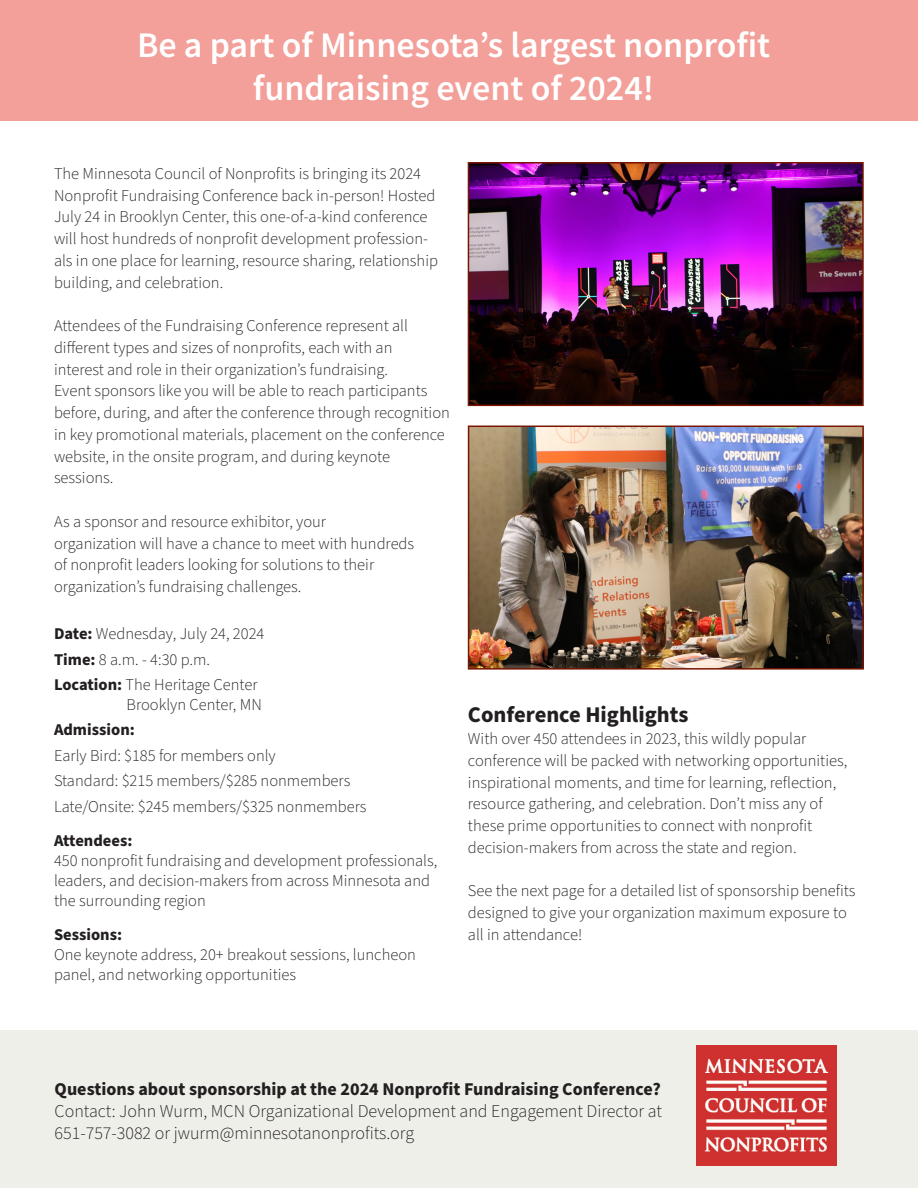
<style>
.page{position:relative;width:918px;height:1188px;background:#fff}
.page>*{position:absolute;margin:0;border:0;box-sizing:border-box;transform-origin:0 0}
.t1{font:600 36px "Source Sans Pro";color:#fff}
.t2{font:700 22.5px "Source Sans Pro";color:#231f20}
.t3{font:300 18px/21.6px "Source Sans Pro";color:#231f20}
.t4{font:700 18px "Source Sans Pro";color:#231f20}
.t5{font:300 16.5px/21.8px "Source Sans Pro";color:#231f20}
.t6{font:700 16.5px "Source Sans Pro";color:#231f20}
.s1{font-weight:700}
</style>
<div class="page">
<div style="left:0;top:1030px;width:918px;height:158px;background:#efefe9"></div>
<img style="left:696px;top:1045px;width:140px;height:120px">
<img style="left:471px;top:165px;width:390px;height:238px">
<div style="left:468px;top:162px;width:396px;height:244px;border:2px solid #791500"></div>
<img style="left:471px;top:429px;width:390px;height:238px">
<div style="left:468px;top:426px;width:396px;height:244px;border:2px solid #791500"></div>
<div style="left:0;top:0;width:918px;height:121px;background:#f39f9a"></div>
<p class="t1" style="left:137px;top:22px;width:635px">Be a part of Minnesota’s largest nonprofit</p>
<p class="t1" style="left:253px;top:65px;width:403px">fundraising event of 2024!</p>
<p class="t5" style="left:54px;top:163px;width:386px">The Minnesota Council of Nonprofits is bringing its 2024<br>Nonprofit Fundraising Conference back in-person! Hosted July 24 in Brooklyn Center, this one-of-a-kind conference will host hundreds of nonprofit development profession&shy;als in one place for learning, resource sharing, relationship building, and celebration.</p>
<p class="t5" style="left:54px;top:315px;width:355px">Attendees of the Fundraising Conference represent all</p>
<p class="t5" style="left:54px;top:337px;width:340px">different types and sizes of nonprofits, each with an</p>
<p class="t5" style="left:54px;top:359px;width:336px">interest and role in their organization’s fundraising.</p>
<p class="t5" style="left:54px;top:381px;width:397px">Event sponsors like you will be able to reach participants before, during, and after the conference through recognition in key promotional materials, placement on the conference website, in the onsite program, and during keynote</p>
<p class="t5" style="left:54px;top:468px;width:61px">sessions.</p>
<p class="t5" style="left:54px;top:511px;width:274px">As a sponsor and resource exhibitor, your</p>
<p class="t5" style="left:54px;top:533px;width:362px">organization will have a chance to meet with hundreds</p>
<p class="t5" style="left:54px;top:555px;width:322px">of nonprofit leaders looking for solutions to their</p>
<p class="t5" style="left:54px;top:576px;width:249px">organization’s fundraising challenges.</p>
<p class="t5" style="left:54px;top:623px;width:212px"><span class="s1">Date:</span> Wednesday, July 24, 2024</p>
<p class="t5" style="left:54px;top:649px;width:158px"><span class="s1">Time:</span> 8 a.m. - 4:30 p.m.</p>
<p class="t5" style="left:54px;top:674px;width:205px"><span class="s1">Location:</span> The Heritage Center</p>
<p class="t5" style="left:127px;top:694px;width:137px">Brooklyn Center, MN</p>
<p class="t5" style="left:54px;top:718px;width:223px;line-height:25.5px"><span class="s1">Admission:<br></span>Early Bird: $185 for members only</p>
<p class="t5" style="left:54px;top:771px;width:298px">Standard: $215 members/$285 nonmembers</p>
<p class="t5" style="left:54px;top:796px;width:314px">Late/Onsite: $245 members/$325 nonmembers</p>
<p class="t6" style="left:54px;top:830px;width:80px">Attendees:</p>
<p class="t5" style="left:54px;top:851px;width:385px;line-height:19.8px">450 nonprofit fundraising and development professionals, leaders, and decision-makers from across Minnesota and the surrounding region</p>
<p class="t6" style="left:54px;top:924px;width:70px">Sessions:</p>
<p class="t5" style="left:54px;top:945px;width:363px;line-height:19.8px">One keynote address, 20+ breakout sessions, luncheon panel, and networking opportunities</p>
<p class="t2" style="left:468px;top:700px;width:222px">Conference Highlights</p>
<p class="t5" style="left:468px;top:728px;width:340px">With over 450 attendees in 2023, this wildly popular</p>
<p class="t5" style="left:468px;top:750px;width:381px">conference will be packed with networking opportunities, inspirational moments, and time for learning, reflection, resource gathering, and celebration. Don’t miss any of</p>
<p class="t5" style="left:468px;top:815px;width:346px">these prime opportunities to connect with nonprofit decision-makers from across the state and region.</p>
<p class="t5" style="left:468px;top:881px;width:389px">See the next page for a detailed list of sponsorship benefits designed to give your organization maximum exposure to all in attendance!</p>
<p class="t4" style="left:55px;top:1077px;width:608px">Questions about sponsorship at the 2024 Nonprofit Fundraising Conference?</p>
<p class="t3" style="left:55px;top:1101px;width:609px">Contact: John Wurm, MCN Organizational Development and Engagement Director at<br>651-757-3082 or jwurm@minnesotanonprofits.org</p>
</div>
